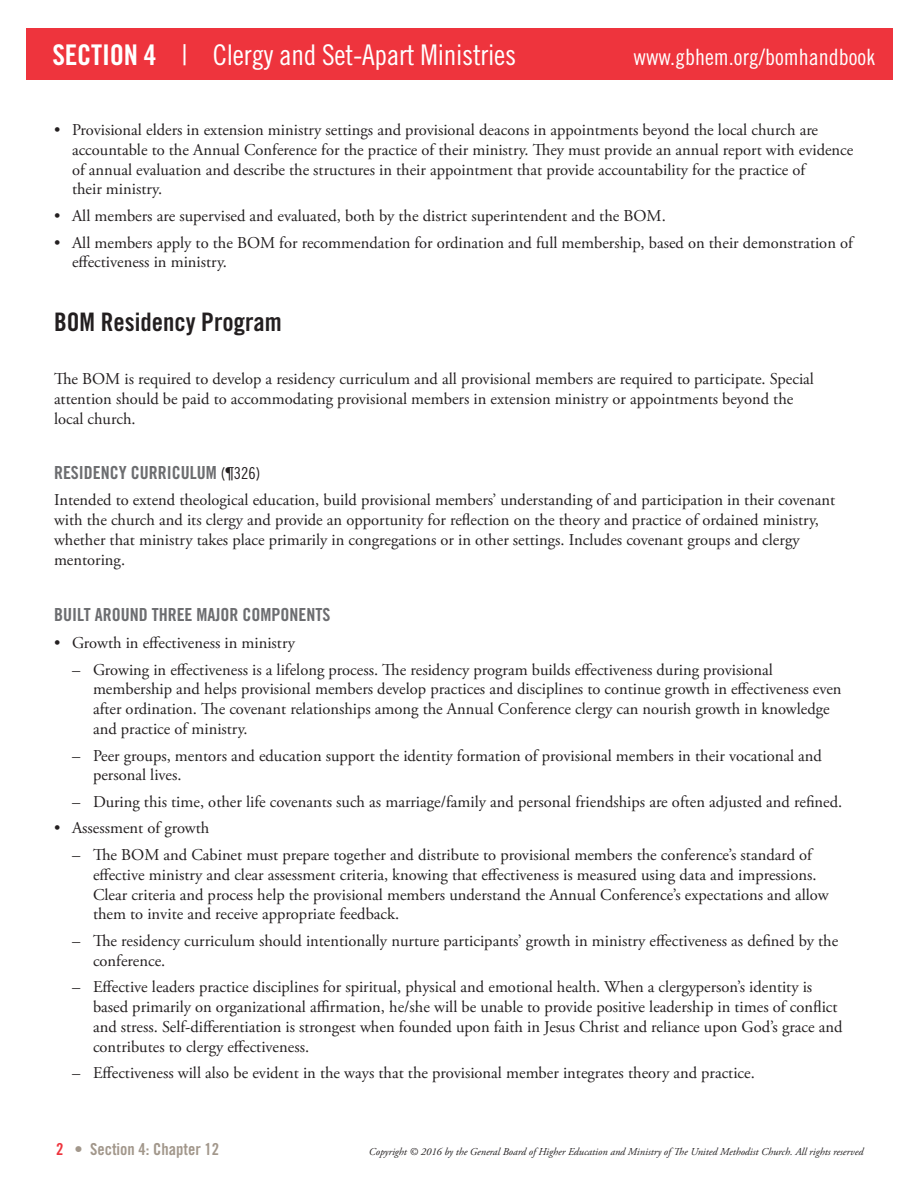
<style>
.page{position:relative;width:918px;height:1188px;background:#fff}
.page>*{position:absolute;margin:0;border:0;box-sizing:border-box;transform-origin:0 0}
.t1{font:28.5px "Trade Gothic Cond Eighteen";letter-spacing:-.01em;color:#fff}
.t2{font:25.5px "Trade Gothic Bold Cond Twenty";color:#231f20}
.t3{font:22.5px "Trade Gothic Cond Eighteen";color:#fff}
.t4{font:18px "Trade Gothic Bold Cond Twenty";color:#6c6d70}
.t5{font:16.5px/19.8px "Adobe Garamond Pro";color:#231f20}
.t6{font:16.5px "Trade Gothic Bold Cond Twenty";color:#a2978b}
.t7{font:italic 10.5px "Adobe Garamond Pro";color:#231f20}
.s1{font-family:"Trade Gothic Bold Cond Twenty"}
.s2{font-family:"Trade Gothic Cond Eighteen";font-size:16.5px;color:#231f20}
.s3{color:#ee343d}
</style>
<div class="page">
<div style="left:26px;top:28px;width:866px;height:52px;background:#ee343d"></div>
<h1 class="t1" style="left:53px;top:38px;width:465px"><span class="s1">SECTION 4</span> | Clergy and Set-Apart Ministries</h1>
<h3 class="t3" style="left:634px;top:43px;width:243px">www.gbhem.org/bomhandbook</h3>
<p class="t5" style="left:72px;top:120px;width:783px;text-indent:-18px">• Provisional elders in extension ministry settings and provisional deacons in appointments beyond the local church are accountable to the Annual Conference for the practice of their ministry. They must provide an annual report with evidence of annual evaluation and describe the structures in their appointment that provide accountability for the practice of<br>their ministry.</p>
<p class="t5" style="left:54px;top:206px;width:613px">• All members are supervised and evaluated, both by the district superintendent and the BOM.</p>
<p class="t5" style="left:72px;top:233px;width:782px;text-indent:-18px">• All members apply to the BOM for recommendation for ordination and full membership, based on their demonstration of effectiveness in ministry.</p>
<p class="t2" style="left:54px;top:307px;width:229px">BOM Residency Program</p>
<p class="t5" style="left:54px;top:370px;width:762px">The BOM is required to develop a residency curriculum and all provisional members are required to participate. Special attention should be paid to accommodating provisional members in extension ministry or appointments beyond the local church.</p>
<p class="t4" style="left:54px;top:461px;width:208px">RESIDENCY CURRICULUM <span class="s2">(¶326)</span></p>
<p class="t5" style="left:54px;top:491px;width:783px">Intended to extend theological education, build provisional members’ understanding of and participation in their covenant with the church and its clergy and provide an opportunity for reflection on the theory and practice of ordained ministry, whether that ministry takes place primarily in congregations or in other settings. Includes covenant groups and clergy mentoring.</p>
<p class="t4" style="left:54px;top:604px;width:278px">BUILT AROUND THREE MAJOR COMPONENTS</p>
<p class="t5" style="left:54px;top:633px;width:243px">• Growth in effectiveness in ministry</p>
<p class="t5" style="left:93px;top:660px;width:750px;text-indent:-21px">– Growing in effectiveness is a lifelong process. The residency program builds effectiveness during provisional membership and helps provisional members develop practices and disciplines to continue growth in effectiveness even after ordination. The covenant relationships among the Annual Conference clergy can nourish growth in knowledge and practice of ministry.</p>
<p class="t5" style="left:93px;top:746px;width:730px;text-indent:-21px">– Peer groups, mentors and education support the identity formation of provisional members in their vocational and personal lives.</p>
<p class="t5" style="left:72px;top:792px;width:772px">– During this time, other life covenants such as marriage/family and personal friendships are often adjusted and refined.</p>
<p class="t5" style="left:54px;top:819px;width:157px">• Assessment of growth</p>
<p class="t5" style="left:93px;top:845px;width:737px;text-indent:-21px">– The BOM and Cabinet must prepare together and distribute to provisional members the conference’s standard of effective ministry and clear assessment criteria, knowing that effectiveness is measured using data and impressions.<br>Clear criteria and process help the provisional members understand the Annual Conference’s expectations and allow them to invite and receive appropriate feedback.</p>
<p class="t5" style="left:93px;top:931px;width:747px;text-indent:-21px">– The residency curriculum should intentionally nurture participants’ growth in ministry effectiveness as defined by the conference.</p>
<p class="t5" style="left:93px;top:978px;width:751px;text-indent:-21px">– Effective leaders practice disciplines for spiritual, physical and emotional health. When a clergyperson’s identity is based primarily on organizational affirmation, he/she will be unable to provide positive leadership in times of conflict and stress. Self-differentiation is strongest when founded upon faith in Jesus Christ and reliance upon God’s grace and contributes to clergy effectiveness.</p>
<p class="t5" style="left:72px;top:1064px;width:684px">– Effectiveness will also be evident in the ways that the provisional member integrates theory and practice.</p>
<p class="t6" style="left:56px;top:1139px;width:165px"><span class="s3">2</span> • Section 4: Chapter 12</p>
<p class="t7" style="left:369px;top:1145px;width:496px">Copyright © 2016 by the General Board of Higher Education and Ministry of The United Methodist Church. All rights reserved</p>
</div>
